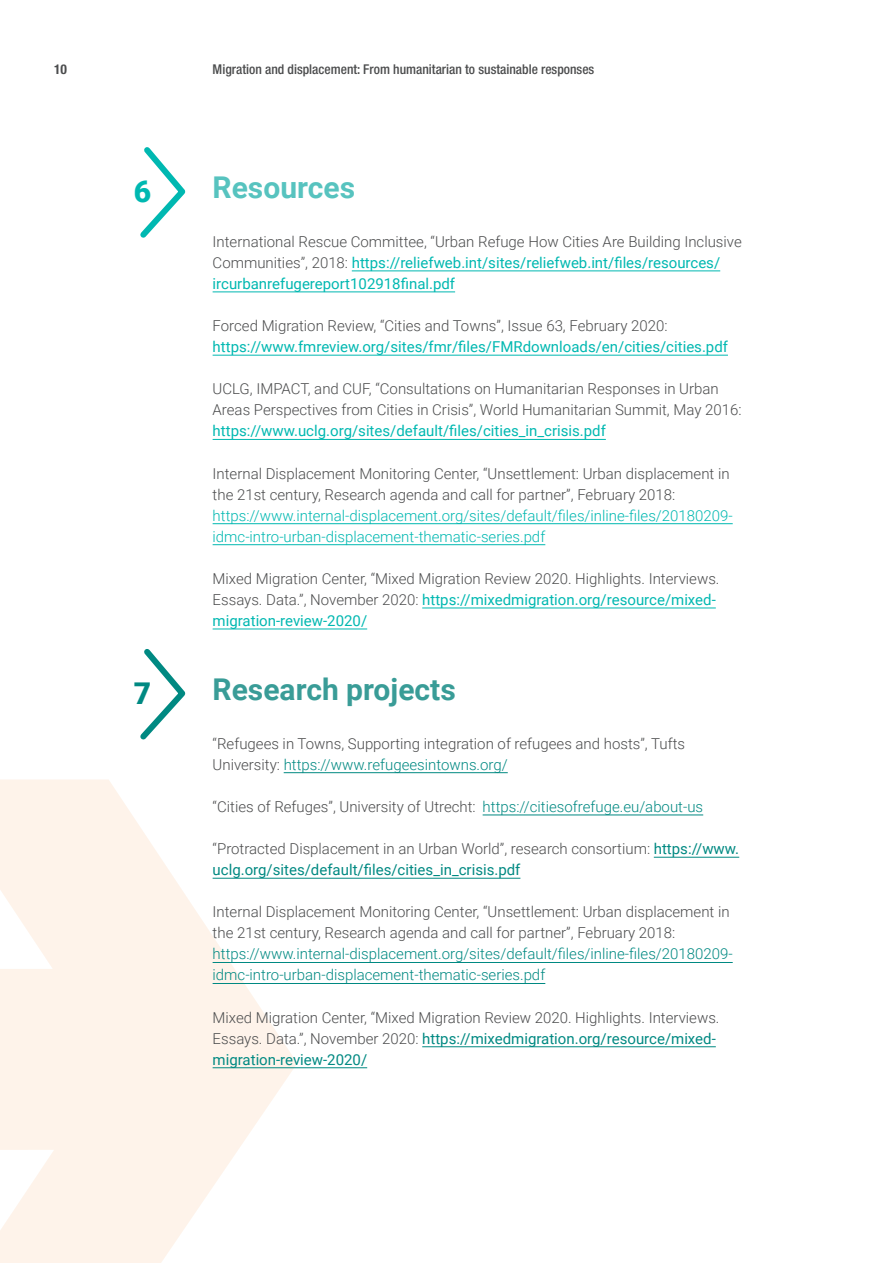
<style>
.page{position:relative;width:893px;height:1263px;background:#fff}
.page>*{position:absolute;margin:0;border:0;box-sizing:border-box;transform-origin:0 0}
.t1{font:700 30px "Roboto";color:#399c97}
.t2{font:700 30px "Roboto";color:#57c3bf}
.t3{font:900 30px "Roboto";color:#00b8b1}
.t4{font:900 30px "Roboto";color:#008982}
.t5{font:300 15px/21px "Roboto";color:#4b4c4d}
.t6{font:15px/21px "Roboto";color:#00b8b1}
.t7{font:300 15px/21px "Roboto";color:#00b8b1}
.t8{font:300 15px/21px "Roboto";color:#008982}
.t9{font:15px/21px "Roboto";color:#008982}
.t10{font:500 condensed 13.5px "Helvetica Neue";color:#4b4c4d}
.t11{font:700 condensed 13.5px "Helvetica Neue";color:#4b4c4d}
.s1{font-weight:300;color:#4b4c4d}
.s2{font-weight:400;color:#00b8b1}
.s3{color:#008982}
.s4{font-weight:400;color:#008982}
</style>
<div class="page">
<svg style="left:0;top:779px;width:297px;height:484px;fill:#fef3ea"></svg>
<hr style="left:352px;top:270px;width:368px;height:1px;background:#00b8b1">
<hr style="left:213px;top:291px;width:242px;height:1px;background:#00b8b1">
<hr style="left:213px;top:355px;width:515px;height:1px;background:#00b8b1">
<hr style="left:213px;top:439px;width:393px;height:1px;background:#00b8b1">
<hr style="left:213px;top:523px;width:520px;height:1px;background:#00b8b1">
<hr style="left:213px;top:544px;width:332px;height:1px;background:#00b8b1">
<hr style="left:422px;top:608px;width:294px;height:1px;background:#00b8b1">
<hr style="left:213px;top:629px;width:154px;height:1px;background:#00b8b1">
<svg style="left:140px;top:147px;width:46px;height:91px"></svg>
<hr style="left:284px;top:772px;width:224px;height:1px;background:#008982">
<hr style="left:483px;top:814px;width:220px;height:1px;background:#008982">
<hr style="left:654px;top:857px;width:85px;height:1px;background:#008982">
<hr style="left:213px;top:878px;width:307px;height:1px;background:#008982">
<hr style="left:213px;top:962px;width:520px;height:1px;background:#008982">
<hr style="left:213px;top:983px;width:332px;height:1px;background:#008982">
<hr style="left:422px;top:1046px;width:294px;height:1px;background:#008982">
<hr style="left:213px;top:1067px;width:154px;height:1px;background:#008982">
<svg style="left:140px;top:649px;width:46px;height:91px"></svg>
<p class="t11" style="left:54px;top:61px;width:14px">10</p>
<p class="t10" style="left:213px;top:62px;width:383px">Migration and displacement: From humanitarian to sustainable responses</p>
<h1 class="t3" style="left:134px;top:170px;width:19px">6</h1>
<h1 class="t2" style="left:213px;top:166px;width:144px">Resources</h1>
<p class="t6" style="left:213px;top:230px;width:531px"><span class="s1">International Rescue Committee, “Urban Refuge How Cities Are Building Inclusive<br>Communities”, 2018:</span> https://reliefweb.int/sites/reliefweb.int/files/resources/ ircurbanrefugereport102918final.pdf</p>
<p class="t5" style="left:213px;top:315px;width:456px">Forced Migration Review, “Cities and Towns”, Issue 63, February 2020:</p>
<p class="t6" style="left:213px;top:336px;width:517px">https://www.fmreview.org/sites/fmr/files/FMRdownloads/en/cities/cities.pdf</p>
<p class="t5" style="left:213px;top:378px;width:530px">UCLG, IMPACT, and CUF, “Consultations on Humanitarian Responses in Urban<br>Areas Perspectives from Cities in Crisis”, World Humanitarian Summit, May 2016:</p>
<p class="t6" style="left:213px;top:420px;width:395px">https://www.uclg.org/sites/default/files/cities_in_crisis.pdf</p>
<p class="t5" style="left:213px;top:462px;width:518px">Internal Displacement Monitoring Center, “Unsettlement: Urban displacement in the 21st century, Research agenda and call for partner”, February 2018:</p>
<p class="t7" style="left:213px;top:504px;width:522px">https://www.internal-displacement.org/sites/default/files/inline-files/20180209- idmc-intro-urban-displacement-thematic-series.pdf</p>
<p class="t5" style="left:213px;top:567px;width:508px">Mixed Migration Center, “Mixed Migration Review 2020. Highlights. Interviews.<br>Essays. Data.”, November 2020: <span class="s2">https://mixedmigration.org/resource/mixed&shy;migration-review-2020/</span></p>
<h1 class="t4" style="left:134px;top:672px;width:19px">7</h1>
<h1 class="t1" style="left:213px;top:668px;width:245px">Research projects</h1>
<p class="t5" style="left:213px;top:732px;width:474px">“Refugees in Towns, Supporting integration of refugees and hosts”, Tufts<br>University: <span class="s3">https://www.refugeesintowns.org/</span></p>
<p class="t5" style="left:213px;top:795px;width:492px">“Cities of Refuges”, University of Utrecht: <span class="s3">https://citiesofrefuge.eu/about-us</span></p>
<p class="t9" style="left:213px;top:838px;width:528px"><span class="s1">“Protracted Displacement in an Urban World”, research consortium:</span> https://www. uclg.org/sites/default/files/cities_in_crisis.pdf</p>
<p class="t5" style="left:213px;top:901px;width:518px">Internal Displacement Monitoring Center, “Unsettlement: Urban displacement in the 21st century, Research agenda and call for partner”, February 2018:</p>
<p class="t8" style="left:213px;top:943px;width:522px">https://www.internal-displacement.org/sites/default/files/inline-files/20180209- idmc-intro-urban-displacement-thematic-series.pdf</p>
<p class="t5" style="left:213px;top:1006px;width:508px">Mixed Migration Center, “Mixed Migration Review 2020. Highlights. Interviews.<br>Essays. Data.”, November 2020: <span class="s4">https://mixedmigration.org/resource/mixed&shy;migration-review-2020/</span></p>
</div>
